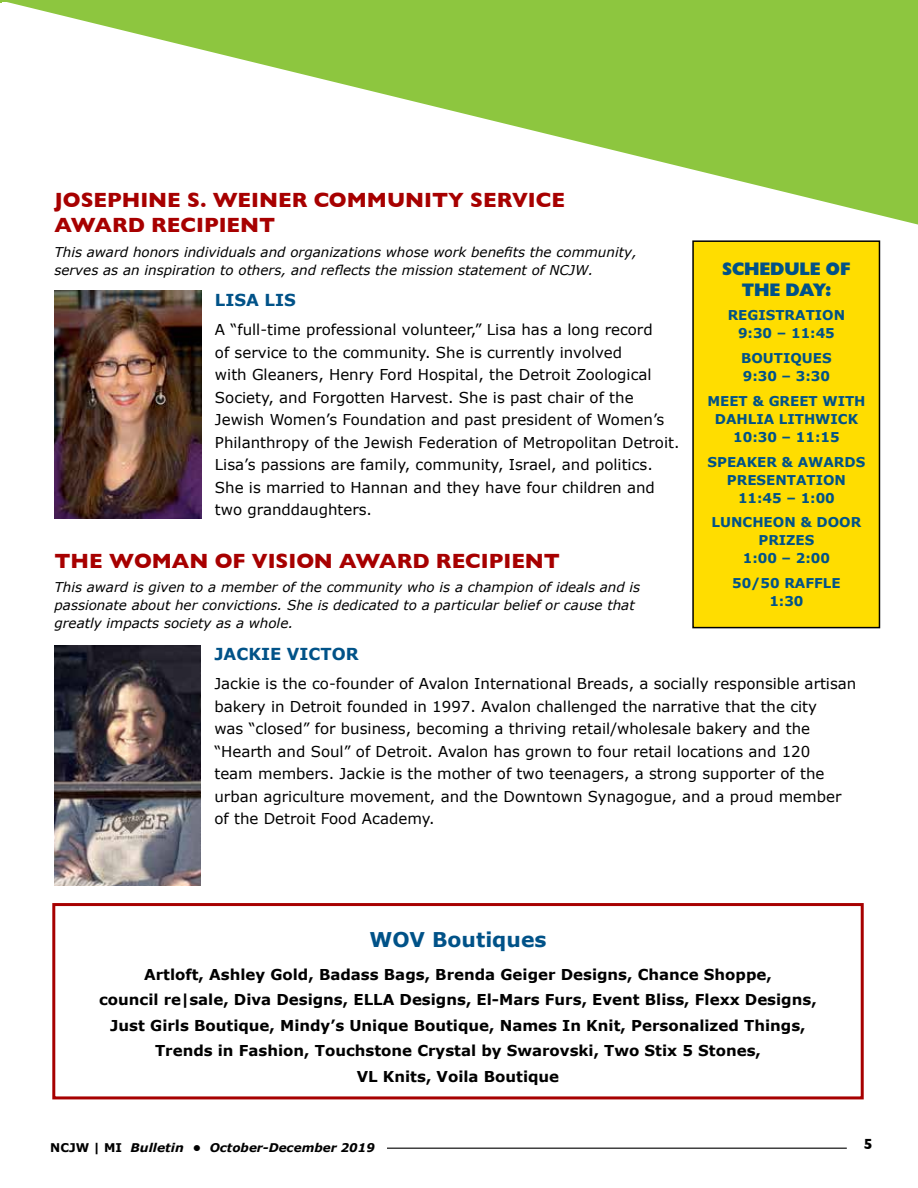
<style>
.page{position:relative;width:918px;height:1188px;background:#fff}
.page>*{position:absolute;margin:0;border:0;box-sizing:border-box;transform-origin:0 0}
.t1{font:700 21px/25.2px "Gill Sans";color:#a70000}
.t2{font:700 20.4px "Verdana";color:#005288}
.t3{font:18px/21px "Gill Sans Extra Bold Display";color:#005288;text-align:center}
.t4{font:700 16.5px "Verdana";color:#005288}
.t5{font:15px/22.5px "Verdana";color:#000}
.t6{font:700 15px/25.5px "Verdana";color:#000;text-align:center}
.t7{font:700 15px "Gill Sans";color:#000}
.t8{font:italic 13.5px/18px "Verdana";color:#000}
.t9{font:700 13.5px/18px "Verdana";color:#005288;text-align:center}
.t10{font:italic 700 12px "Verdana";color:#000}
.s1{font-style:normal}
</style>
<div class="page">
<hr style="left:387px;top:1148px;width:460px;height:1px;background:#000">
<svg style="left:1px;top:1px;width:917px;height:224px"></svg>
<hr style="left:1px;top:0;width:917px;height:1px;background:#8dc63f">
<div style="left:52px;top:903px;width:812px;height:196px;border:3px solid #a70000"></div>
<img style="left:54px;top:290px;width:147px;height:229px">
<img style="left:54px;top:645px;width:147px;height:240px">
<div style="left:693px;top:241px;width:186px;height:387px;background:#fd0"></div>
<div style="left:692px;top:240px;width:188px;height:388px;border:2px solid #000"></div>
<h1 class="t1" style="left:54px;top:187px;width:512px">JOSEPHINE S. WEINER COMMUNITY SERVICE<br>AWARD RECIPIENT</h1>
<p class="t8" style="left:54px;top:243px;width:584px">This award honors individuals and organizations whose work benefits the community, serves as an inspiration to others, and reflects the mission statement of NCJW.</p>
<p class="t4" style="left:215px;top:289px;width:82px">LISA LIS</p>
<p class="t5" style="left:215px;top:319px;width:466px">A “full-time professional volunteer,” Lisa has a long record<br>of service to the community. She is currently involved<br>with Gleaners, Henry Ford Hospital, the Detroit Zoological Society, and Forgotten Harvest. She is past chair of the Jewish Women’s Foundation and past president of Women’s Philanthropy of the Jewish Federation of Metropolitan Detroit.<br>Lisa’s passions are family, community, Israel, and politics.<br>She is married to Hannan and they have four children and two granddaughters.</p>
<h1 class="t1" style="left:54px;top:547px;width:507px">THE WOMAN OF VISION AWARD RECIPIENT</h1>
<p class="t8" style="left:54px;top:579px;width:587px">This award is given to a member of the community who is a champion of ideals and is passionate about her convictions. She is dedicated to a particular belief or cause that greatly impacts society as a whole.</p>
<p class="t4" style="left:214px;top:643px;width:146px">JACKIE VICTOR</p>
<p class="t5" style="left:214px;top:673px;width:643px">Jackie is the co-founder of Avalon International Breads, a socially responsible artisan bakery in Detroit founded in 1997. Avalon challenged the narrative that the city<br>was “closed” for business, becoming a thriving retail/wholesale bakery and the “Hearth and Soul” of Detroit. Avalon has grown to four retail locations and 120<br>team members. Jackie is the mother of two teenagers, a strong supporter of the urban agriculture movement, and the Downtown Synagogue, and a proud member of the Detroit Food Academy.</p>
<p class="t3" style="left:723px;top:259px;width:129px">SCHEDULE OF<br>THE DAY:</p>
<p class="t9" style="left:728px;top:307px;width:119px">REGISTRATION<br>9:30 – 11:45</p>
<p class="t9" style="left:741px;top:349px;width:92px;text-align:left">BOUTIQUES<br>9:30 – 3:30</p>
<p class="t9" style="left:707px;top:392px;width:160px">MEET &amp; GREET WITH<br>DAHLIA LITHWICK<br>10:30 – 11:15</p>
<p class="t9" style="left:708px;top:453px;width:159px">SPEAKER &amp; AWARDS<br>PRESENTATION<br>11:45 – 1:00</p>
<p class="t9" style="left:712px;top:514px;width:151px">LUNCHEON &amp; DOOR<br>PRIZES<br>1:00 – 2:00</p>
<p class="t9" style="left:732px;top:574px;width:110px">50/50 RAFFLE<br>1:30</p>
<h2 class="t2" style="left:369px;top:927px;width:179px">WOV Boutiques</h2>
<p class="t6" style="left:99px;top:962px;width:719px">Artloft, Ashley Gold, Badass Bags, Brenda Geiger Designs, Chance Shoppe,<br>council re|sale, Diva Designs, ELLA Designs, El-Mars Furs, Event Bliss, Flexx Designs, Just Girls Boutique, Mindy’s Unique Boutique, Names In Knit, Personalized Things, Trends in Fashion, Touchstone Crystal by Swarovski, Two Stix 5 Stones,<br>VL Knits, Voila Boutique</p>
<p class="t10" style="left:50px;top:1140px;width:326px"><span class="s1">NCJW | MI</span> Bulletin • October-December 2019</p>
<p class="t7" style="left:864px;top:1132px;width:10px">5</p>
</div>
